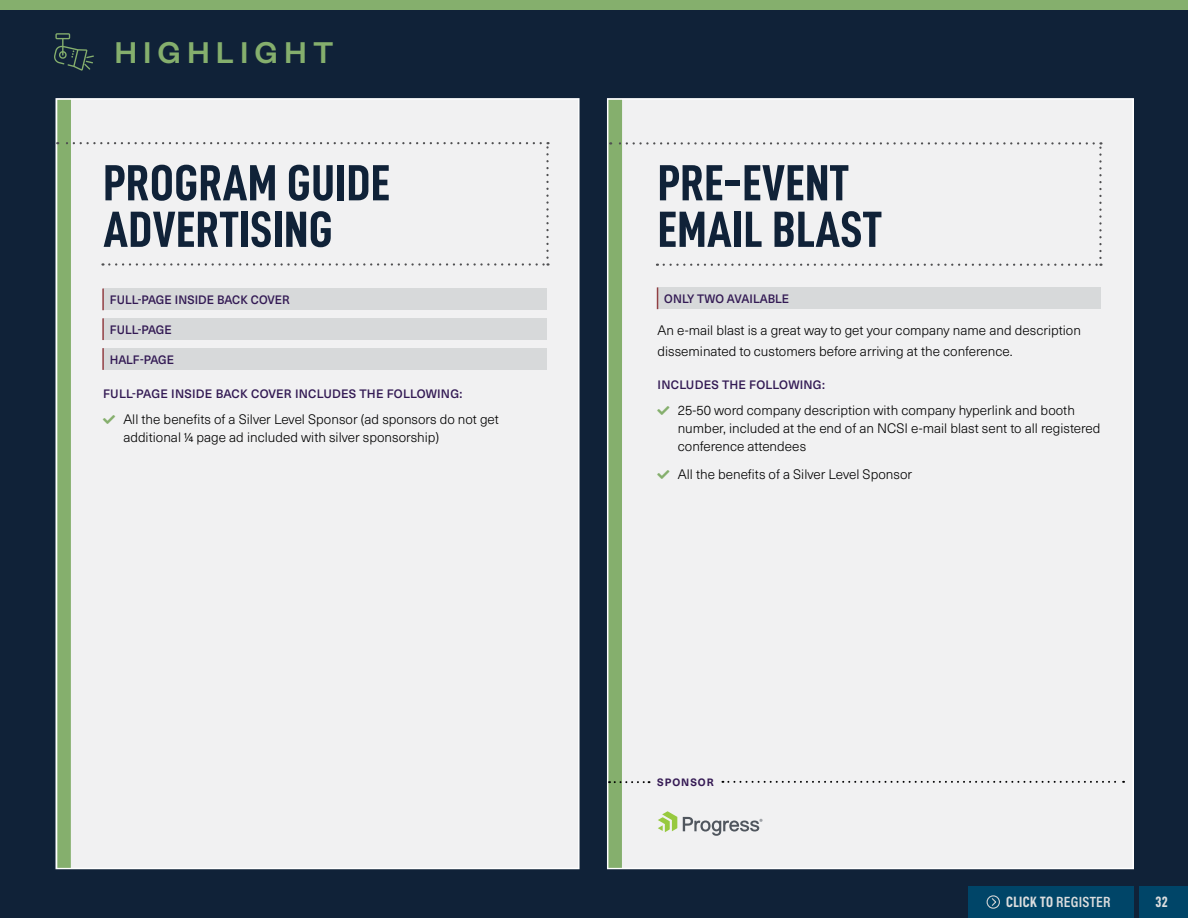
<style>
.page{position:relative;width:1188px;height:918px;background:#102238}
.page>*{position:absolute;margin:0;border:0;box-sizing:border-box;transform-origin:0 0}
.t1{font:51px/46.5px "D DIN Condensed Bold";letter-spacing:.01em;color:#102238}
.t2{font:500 33px "Founders Grotesk";letter-spacing:.2em;color:#85af6d}
.t3{font:15px "Acumin Variable Concept";letter-spacing:.02em;color:#dcddde}
.t4{font:15px "D DIN Condensed Bold";color:#dcddde}
.t5{font:300 13.5px/18px "Neue Haas Unica";color:#000}
.t6{font:500 12px "Neue Haas Unica";letter-spacing:.01em;color:#331a54}
.t7{font:500 12px "Neue Haas Unica";letter-spacing:-.01em;color:#331a54}
.t8{font:700 10.5px "Neue Haas Unica";letter-spacing:.09em;color:#351a54}
.s1{color:#85af6d}
.s2{font-family:"D DIN Condensed Bold"}
</style>
<div class="page">
<div style="left:0;top:0;width:1188px;height:10px;background:#85af6d"></div>
<svg style="left:54px;top:33px;width:40px;height:38px"></svg>
<div style="left:55px;top:98px;width:525px;height:772px;background:#f1f1f2"></div>
<div style="left:607px;top:98px;width:527px;height:772px;background:#f1f1f2"></div>
<div style="left:658px;top:287px;width:443px;height:22px;background:#d7d9da"></div>
<svg style="left:657px;top:287px;width:1px;height:22px"></svg>
<div style="left:608px;top:100px;width:14px;height:768px;background:#85af6d"></div>
<svg style="left:664px;top:264px;width:437px;height:2px"></svg>
<div style="left:610px;top:142px;width:492px;height:116px;background:#f1f1f2"></div>
<div style="left:103px;top:289px;width:444px;height:21px;background:#d7d9da"></div>
<hr style="left:102px;top:289px;width:2px;height:21px;background:#913f43">
<div style="left:103px;top:318px;width:444px;height:22px;background:#d7d9da"></div>
<hr style="left:102px;top:318px;width:2px;height:22px;background:#913f43">
<div style="left:103px;top:348px;width:444px;height:22px;background:#d7d9da"></div>
<hr style="left:102px;top:348px;width:2px;height:22px;background:#913f43">
<div style="left:57px;top:100px;width:14px;height:768px;background:#85af6d"></div>
<div style="left:57px;top:142px;width:492px;height:124px;background:#f1f1f2"></div>
<svg style="left:609px;top:781px;width:41px;height:2px"></svg>
<svg style="left:722px;top:781px;width:402px;height:2px"></svg>
<svg style="left:683px;top:817px;width:79px;height:19px"></svg>
<svg style="left:658px;top:811px;width:19px;height:21px"></svg>
<div style="left:1139px;top:887px;width:49px;height:31px;background:#004568"></div>
<div style="left:968px;top:887px;width:166px;height:31px;background:#004568"></div>
<svg style="left:986px;top:895px;width:14px;height:14px"></svg>
<h2 class="t2" style="left:115px;top:31px;width:220px">HIGHLIGHT</h2>
<h1 class="t1" style="left:103px;top:159px;width:288px">PROGRAM GUIDE<br>ADVERTISING</h1>
<p class="t6" style="left:110px;top:291px;width:182px">FULL-PAGE INSIDE BACK COVER</p>
<p class="t6" style="left:110px;top:321px;width:64px">FULL-PAGE</p>
<p class="t7" style="left:110px;top:350px;width:66px">HALF-PAGE</p>
<p class="t6" style="left:103px;top:384px;width:361px">FULL-PAGE INSIDE BACK COVER INCLUDES THE FOLLOWING:</p>
<p class="t5" style="left:123px;top:410px;width:377px;text-indent:-20px"><span class="s1">■</span> All the benefits of a Silver Level Sponsor (ad sponsors do not get additional ¼ page ad included with silver sponsorship)</p>
<h1 class="t1" style="left:658px;top:159px;width:225px">PRE-EVENT<br>EMAIL BLAST</h1>
<p class="t6" style="left:664px;top:290px;width:126px">ONLY TWO AVAILABLE</p>
<p class="t5" style="left:658px;top:319px;width:425px;line-height:21px">An e-mail blast is a great way to get your company name and description disseminated to customers before arriving at the conference.</p>
<p class="t6" style="left:658px;top:375px;width:169px">INCLUDES THE FOLLOWING:</p>
<p class="t5" style="left:678px;top:401px;width:424px;text-indent:-20px"><span class="s1">■</span> 25-50 word company description with company hyperlink and booth number, included at the end of an NCSI e-mail blast sent to all registered conference attendees</p>
<p class="t5" style="left:658px;top:465px;width:256px"><span class="s1">■</span> All the benefits of a Silver Level Sponsor</p>
<p class="t8" style="left:657px;top:774px;width:58px">SPONSOR</p>
<p class="t3" style="left:1006px;top:892px;width:106px"><span class="s2">CLICK TO</span> REGISTER</p>
<p class="t4" style="left:1156px;top:894px;width:14px">32</p>
</div>
